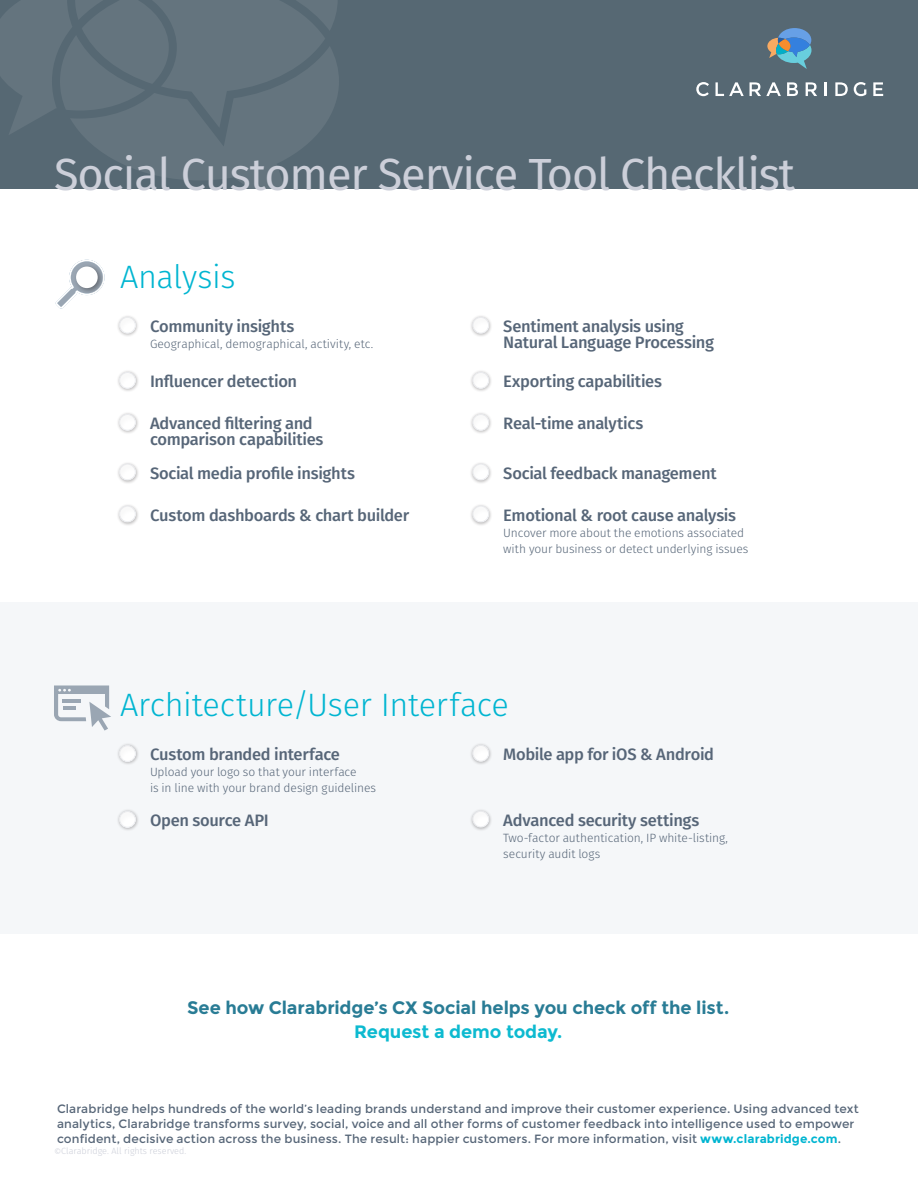
<style>
.page{position:relative;width:918px;height:1188px;background:#fff}
.page>*{position:absolute;margin:0;border:0;box-sizing:border-box;transform-origin:0 0}
.t1{font:45px "Fira Sans";letter-spacing:-.025em;color:#cccfd9}
.Subhead_Header_Sente{font:300 32.4px "Fira Sans";letter-spacing:-.01em;color:#00b5d1}
.Body_Text{font:700 18px "Montserrat";letter-spacing:-.005em;color:#297c95}
.Body_Text-2{font:700 18px "Montserrat";letter-spacing:-.005em;color:#0dbad0}
.Body_Text-3{font:16.5px/16.2px "Fira Sans OT Medium";letter-spacing:-.02em;color:#576678}
.t2{font:12px/15px "Montserrat";letter-spacing:.01em;color:#576678}
.Body_Text-4{font:300 12px/16.2px "Fira Sans";letter-spacing:-.005em;color:#576678}
.t3{font:300 9px "Fira Sans";color:#cccfd9}
.s1{font-weight:700;color:#00b5d1}
</style>
<div class="page">
<div style="left:0;top:0;width:918px;height:189px;background:#566873"></div>
<svg style="left:0;top:0;width:339px;height:189px"></svg>
<svg style="left:767px;top:28px;width:45px;height:41px"></svg>
<svg style="left:696px;top:82px;width:13px;height:14px"></svg>
<svg style="left:716px;top:82px;width:28px;height:14px"></svg>
<svg style="left:750px;top:82px;width:31px;height:14px"></svg>
<svg style="left:787px;top:82px;width:11px;height:14px"></svg>
<svg style="left:806px;top:82px;width:11px;height:14px"></svg>
<svg style="left:825px;top:82px;width:2px;height:14px"></svg>
<svg style="left:835px;top:82px;width:13px;height:14px"></svg>
<svg style="left:854px;top:82px;width:12px;height:14px"></svg>
<svg style="left:873px;top:82px;width:10px;height:14px"></svg>
<div style="left:0;top:602px;width:918px;height:331px;background:#f5f7f9"></div>
<div style="left:116px;top:743px;width:23px;height:23px;background:#231f20;opacity:.3"></div>
<div style="left:118px;top:743px;width:20px;height:19px;background:#231f20;opacity:.03"></div>
<div style="left:470px;top:742px;width:23px;height:24px;background:#231f20;opacity:.3"></div>
<div style="left:472px;top:742px;width:19px;height:20px;background:#231f20;opacity:.03"></div>
<div style="left:116px;top:809px;width:23px;height:23px;background:#231f20;opacity:.3"></div>
<div style="left:118px;top:809px;width:20px;height:19px;background:#231f20;opacity:.03"></div>
<div style="left:470px;top:808px;width:23px;height:24px;background:#231f20;opacity:.3"></div>
<div style="left:472px;top:808px;width:19px;height:20px;background:#231f20;opacity:.03"></div>
<div style="left:118px;top:313px;width:27px;height:24px;background:#231f20;opacity:.03"></div>
<div style="left:470px;top:314px;width:23px;height:24px;background:#231f20;opacity:.3"></div>
<div style="left:472px;top:314px;width:19px;height:20px;background:#231f20;opacity:.03"></div>
<div style="left:116px;top:370px;width:23px;height:23px;background:#231f20;opacity:.3"></div>
<div style="left:118px;top:370px;width:20px;height:19px;background:#231f20;opacity:.03"></div>
<div style="left:470px;top:370px;width:23px;height:23px;background:#231f20;opacity:.3"></div>
<div style="left:472px;top:370px;width:19px;height:19px;background:#231f20;opacity:.03"></div>
<div style="left:116px;top:412px;width:23px;height:23px;background:#231f20;opacity:.3"></div>
<div style="left:118px;top:412px;width:20px;height:19px;background:#231f20;opacity:.03"></div>
<div style="left:470px;top:412px;width:23px;height:23px;background:#231f20;opacity:.3"></div>
<div style="left:472px;top:412px;width:19px;height:19px;background:#231f20;opacity:.03"></div>
<div style="left:116px;top:461px;width:23px;height:23px;background:#231f20;opacity:.3"></div>
<div style="left:118px;top:461px;width:20px;height:20px;background:#231f20;opacity:.03"></div>
<div style="left:470px;top:461px;width:23px;height:23px;background:#231f20;opacity:.3"></div>
<div style="left:472px;top:461px;width:19px;height:20px;background:#231f20;opacity:.03"></div>
<div style="left:116px;top:503px;width:23px;height:23px;background:#231f20;opacity:.3"></div>
<div style="left:118px;top:503px;width:20px;height:20px;background:#231f20;opacity:.03"></div>
<div style="left:470px;top:503px;width:23px;height:23px;background:#231f20;opacity:.3"></div>
<div style="left:472px;top:503px;width:19px;height:20px;background:#231f20;opacity:.03"></div>
<svg style="left:54px;top:685px;width:57px;height:46px"></svg>
<svg style="left:55px;top:260px;width:50px;height:49px"></svg>
<div style="left:74px;top:264px;width:30px;height:30px;background:#231f20;opacity:.4"></div>
<div style="left:76px;top:267px;width:22px;height:21px;background:#fff;border-radius:50%"></div>
<p class="t1" style="left:54px;top:143px;width:743px">Social Customer Service Tool Checklist</p>
<p class="Subhead_Header_Sente" style="left:120px;top:254px;width:117px">Analysis</p>
<p class="Body_Text-3" style="left:150px;top:319px;width:146px">Community insights</p>
<p class="Body_Text-4" style="left:150px;top:336px;width:225px">Geographical, demographical, activity, etc.</p>
<p class="Body_Text-3" style="left:503px;top:319px;width:212px">Sentiment analysis using<br>Natural Language Processing</p>
<p class="Body_Text-3" style="left:150px;top:374px;width:149px">Influencer detection</p>
<p class="Body_Text-3" style="left:503px;top:374px;width:160px">Exporting capabilities</p>
<p class="Body_Text-3" style="left:150px;top:416px;width:175px">Advanced filtering and comparison capabilities</p>
<p class="Body_Text-3" style="left:503px;top:416px;width:142px">Real-time analytics</p>
<p class="Body_Text-3" style="left:150px;top:466px;width:207px">Social media profile insights</p>
<p class="Body_Text-3" style="left:503px;top:466px;width:215px">Social feedback management</p>
<p class="Body_Text-3" style="left:150px;top:508px;width:261px">Custom dashboards &amp; chart builder</p>
<p class="Body_Text-3" style="left:503px;top:508px;width:234px">Emotional &amp; root cause analysis</p>
<p class="Body_Text-4" style="left:503px;top:525px;width:247px">Uncover more about the emotions associated with your business or detect underlying issues</p>
<p class="Subhead_Header_Sente" style="left:120px;top:682px;width:390px">Architecture/User Interface</p>
<p class="Body_Text-3" style="left:150px;top:747px;width:191px">Custom branded interface</p>
<p class="Body_Text-4" style="left:150px;top:764px;width:228px">Upload your logo so that your interface<br>is in line with your brand design guidelines</p>
<p class="Body_Text-3" style="left:503px;top:747px;width:212px">Mobile app for iOS &amp; Android</p>
<p class="Body_Text-3" style="left:150px;top:813px;width:120px">Open source API</p>
<p class="Body_Text-3" style="left:503px;top:813px;width:198px">Advanced security settings</p>
<p class="Body_Text-4" style="left:503px;top:830px;width:226px">Two-factor authentication, IP white-listing, security audit logs</p>
<p class="Body_Text" style="left:187px;top:997px;width:544px">See how Clarabridge’s CX Social helps you check off the list.</p>
<p class="Body_Text-2" style="left:354px;top:1021px;width:210px">Request a demo today.</p>
<p class="t2" style="left:57px;top:1101px;width:803px">Clarabridge helps hundreds of the world’s leading brands understand and improve their customer experience. Using advanced text analytics, Clarabridge transforms survey, social, voice and all other forms of customer feedback into intelligence used to empower confident, decisive action across the business. The result: happier customers. For more information, visit <span class="s1">www.clarabridge.com</span>.</p>
<p class="t3" style="left:54px;top:1145px;width:134px">©Clarabridge. All rights reserved.</p>
</div>
